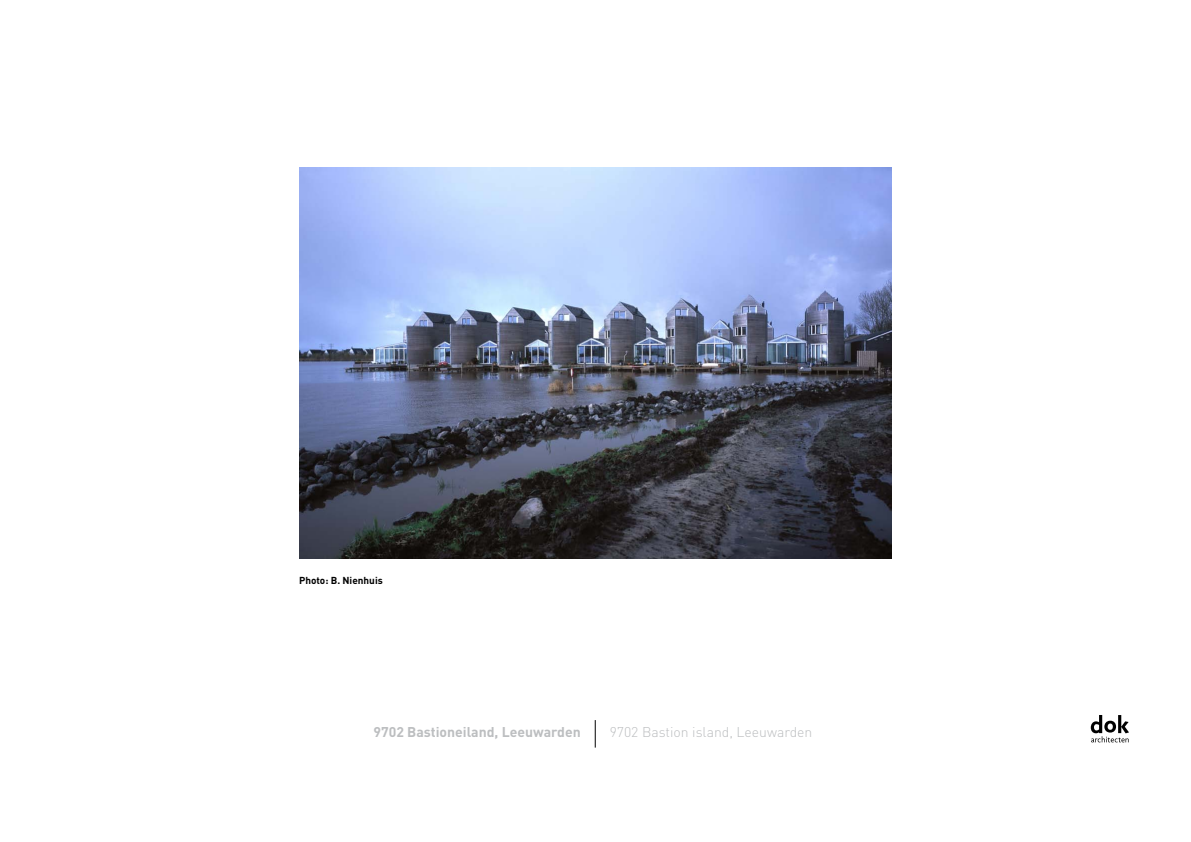
<style>
.page{position:relative;width:1191px;height:842px;background:#fff}
.page>*{position:absolute;margin:0;border:0;box-sizing:border-box;transform-origin:0 0}
.t1{font:700 14px "DIN Pro";color:#bcbec0}
.t2{font:300 14px "DIN Pro";color:#bcbec0}
.t3{font:700 10px "DIN Pro";color:#000}
</style>
<div class="page">
<img style="left:299px;top:167px;width:592px;height:391px">
<svg style="left:595px;top:720px;width:1px;height:27px"></svg>
<svg style="left:1090px;top:715px;width:39px;height:27px"></svg>
<p class="t3" style="left:299px;top:574px;width:85px">Photo: B. Nienhuis</p>
<p class="t1" style="left:373px;top:722px;width:209px">9702 Bastioneiland, Leeuwarden</p>
<p class="t2" style="left:609px;top:722px;width:204px">9702 Bastion island, Leeuwarden</p>
</div>
